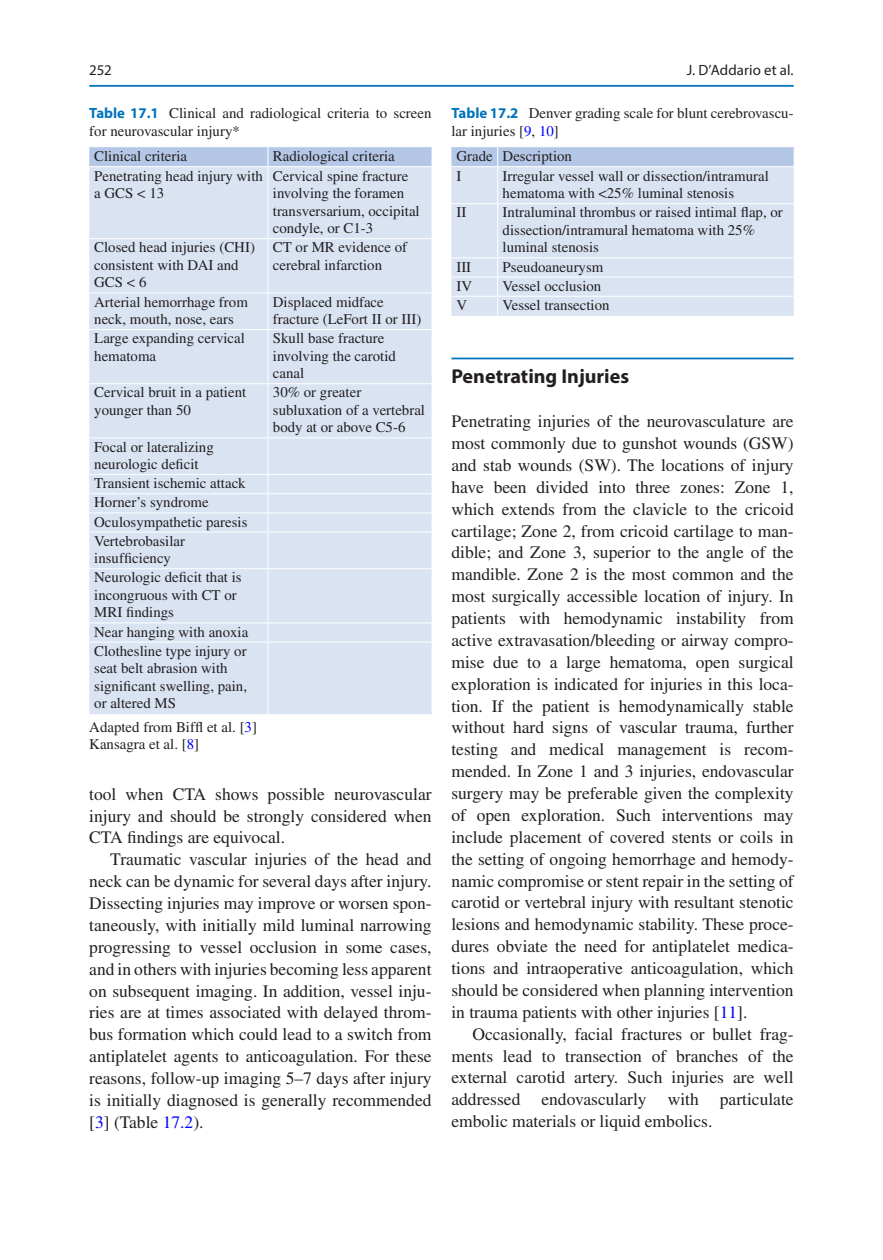
<style>
.page{position:relative;width:883px;height:1260px;background:#fff}
.page>*{position:absolute;margin:0;border:0;box-sizing:border-box;transform-origin:0 0}
.t1{font:700 20.12px "Myriad Pro";color:#231f20}
.t2{font:17.5px/21.9px "Times LT Std";color:#231f20;text-align:justify}
.t3{font:14.88px/17.5px "Times LT Std";color:#231f20}
.t4{font:14.88px "Myriad Pro Regular 2";letter-spacing:.005em;color:#231f20}
.t5{font:14.88px "Myriad Pro";color:#231f20}
.s1{font-family:"Myriad Pro";font-weight:700;color:#0073bc}
.s2{color:#00f}
</style>
<div class="page">
<hr style="left:451px;top:358px;width:343px;height:1px;background:#0073bc">
<div style="left:89px;top:167px;width:343px;height:547px;background:#d9e3f2"></div>
<svg style="left:89px;top:147px;width:343px;height:20px;background:#b7c9e6"></svg>
<hr style="left:268px;top:166px;width:164px;height:1px;background:#fff">
<hr style="left:268px;top:167px;width:1px;height:71px;background:#fff">
<hr style="left:89px;top:238px;width:179px;height:1px;background:#fff">
<hr style="left:268px;top:238px;width:164px;height:1px;background:#fff">
<hr style="left:268px;top:239px;width:1px;height:53px;background:#fff">
<hr style="left:89px;top:292px;width:179px;height:1px;background:#fff">
<hr style="left:268px;top:292px;width:164px;height:1px;background:#fff">
<hr style="left:268px;top:293px;width:1px;height:36px;background:#fff">
<hr style="left:89px;top:329px;width:179px;height:1px;background:#fff">
<hr style="left:268px;top:329px;width:164px;height:1px;background:#fff">
<hr style="left:268px;top:330px;width:1px;height:53px;background:#fff">
<hr style="left:89px;top:383px;width:179px;height:1px;background:#fff">
<hr style="left:268px;top:383px;width:164px;height:1px;background:#fff">
<hr style="left:268px;top:384px;width:1px;height:53px;background:#fff">
<hr style="left:89px;top:437px;width:179px;height:1px;background:#fff">
<hr style="left:268px;top:437px;width:164px;height:1px;background:#fff">
<hr style="left:268px;top:438px;width:1px;height:36px;background:#fff">
<hr style="left:89px;top:474px;width:179px;height:1px;background:#fff">
<hr style="left:268px;top:474px;width:164px;height:1px;background:#fff">
<hr style="left:89px;top:493px;width:179px;height:1px;background:#fff">
<hr style="left:268px;top:493px;width:164px;height:1px;background:#fff">
<hr style="left:89px;top:512px;width:179px;height:1px;background:#fff">
<hr style="left:268px;top:512px;width:164px;height:1px;background:#fff">
<svg style="left:268px;top:475px;width:1px;height:57px"></svg>
<hr style="left:89px;top:532px;width:179px;height:1px;background:#fff">
<hr style="left:268px;top:532px;width:164px;height:1px;background:#fff">
<hr style="left:268px;top:533px;width:1px;height:35px;background:#fff">
<hr style="left:89px;top:568px;width:179px;height:1px;background:#fff">
<hr style="left:268px;top:568px;width:164px;height:1px;background:#fff">
<hr style="left:268px;top:569px;width:1px;height:53px;background:#fff">
<hr style="left:89px;top:622px;width:179px;height:1px;background:#fff">
<hr style="left:268px;top:622px;width:164px;height:1px;background:#fff">
<svg style="left:268px;top:623px;width:1px;height:19px"></svg>
<hr style="left:268px;top:642px;width:164px;height:1px;background:#fff">
<hr style="left:89px;top:642px;width:179px;height:1px;background:#fff">
<hr style="left:268px;top:643px;width:1px;height:71px;background:#fff">
<div style="left:451px;top:167px;width:343px;height:149px;background:#d9e3f2"></div>
<svg style="left:451px;top:147px;width:343px;height:20px;background:#b6c8e6"></svg>
<hr style="left:498px;top:166px;width:296px;height:1px;background:#fff">
<hr style="left:497px;top:167px;width:1px;height:36px;background:#fff">
<hr style="left:451px;top:203px;width:47px;height:1px;background:#fff">
<hr style="left:498px;top:203px;width:296px;height:1px;background:#fff">
<hr style="left:497px;top:204px;width:1px;height:53px;background:#fff">
<hr style="left:451px;top:257px;width:47px;height:1px;background:#fff">
<hr style="left:498px;top:257px;width:296px;height:1px;background:#fff">
<hr style="left:451px;top:277px;width:47px;height:1px;background:#fff">
<hr style="left:498px;top:277px;width:296px;height:1px;background:#fff">
<hr style="left:498px;top:296px;width:296px;height:1px;background:#fff">
<hr style="left:451px;top:296px;width:47px;height:1px;background:#fff">
<svg style="left:497px;top:258px;width:1px;height:58px"></svg>
<hr style="left:89px;top:85px;width:705px;height:2px;background:#0073bc">
<p class="t5" style="left:89px;top:61px;width:24px">252</p>
<p class="t3" style="left:89px;top:104px;width:344px"><span class="s1">Table 17.1</span> Clinical and radiological criteria to screen for neurovascular injury*</p>
<p class="t3" style="left:94px;top:147px;width:94px">Clinical criteria</p>
<p class="t3" style="left:273px;top:147px;width:123px">Radiological criteria</p>
<p class="t3" style="left:94px;top:167px;width:170px">Penetrating head injury with a GCS &lt; 13</p>
<p class="t3" style="left:273px;top:167px;width:148px">Cervical spine fracture involving the foramen transversarium, occipital condyle, or C1-3</p>
<p class="t3" style="left:94px;top:239px;width:162px">Closed head injuries (CHI) consistent with DAI and<br>GCS &lt; 6</p>
<p class="t3" style="left:273px;top:239px;width:136px">CT or MR evidence of cerebral infarction</p>
<p class="t3" style="left:94px;top:293px;width:155px">Arterial hemorrhage from neck, mouth, nose, ears</p>
<p class="t3" style="left:273px;top:293px;width:150px">Displaced midface fracture (LeFort II or III)</p>
<p class="t3" style="left:94px;top:329px;width:152px">Large expanding cervical hematoma</p>
<p class="t3" style="left:273px;top:329px;width:125px">Skull base fracture involving the carotid canal</p>
<p class="t3" style="left:94px;top:384px;width:154px">Cervical bruit in a patient younger than 50</p>
<p class="t3" style="left:273px;top:384px;width:154px">30% or greater subluxation of a vertebral body at or above C5-6</p>
<p class="t3" style="left:94px;top:438px;width:121px">Focal or lateralizing neurologic deficit</p>
<p class="t3" style="left:94px;top:474px;width:155px;line-height:19.2px">Transient ischemic attack<br>Horner’s syndrome<br>Oculosympathetic paresis<br>Vertebrobasilar</p>
<p class="t3" style="left:94px;top:549px;width:149px;line-height:19.2px">insufficiency<br>Neurologic deficit that is</p>
<p class="t3" style="left:94px;top:586px;width:144px">incongruous with CT or<br>MRI findings</p>
<p class="t3" style="left:94px;top:622px;width:156px;line-height:19.2px">Near hanging with anoxia<br>Clothesline type injury or</p>
<p class="t3" style="left:94px;top:659px;width:154px">seat belt abrasion with significant swelling, pain, or altered MS</p>
<p class="t3" style="left:89px;top:718px;width:169px">Adapted from Biffl et al. [<span class="s2">3</span>]<br>Kansagra et al. [<span class="s2">8</span>]</p>
<p class="t2" style="left:89px;top:783px;width:344px">tool when CTA shows possible neurovascular injury and should be strongly considered when CTA findings are equivocal.</p>
<p class="t2" style="left:89px;top:848px;width:344px;text-indent:21px">Traumatic vascular injuries of the head and neck can be dynamic for several days after injury.<br>Dissecting injuries may improve or worsen spon&shy;taneously, with initially mild luminal narrowing progressing to vessel occlusion in some cases, and in others with injuries becoming less apparent on subsequent imaging. In addition, vessel inju&shy;ries are at times associated with delayed throm&shy;bus formation which could lead to a switch from antiplatelet agents to anticoagulation. For these reasons, follow-up imaging 5–7 days after injury is initially diagnosed is generally recommended [<span class="s2">3</span>] (Table <span class="s2">17.2</span>).</p>
<p class="t4" style="left:687px;top:61px;width:108px">J. D’Addario et al.</p>
<p class="t3" style="left:451px;top:104px;width:344px"><span class="s1">Table 17.2</span> Denver grading scale for blunt cerebrovascu&shy;lar injuries [<span class="s2">9</span>, <span class="s2">10</span>]</p>
<p class="t3" style="left:456px;top:146px;width:117px;line-height:19.9px">Grade Description<br>I</p>
<p class="t3" style="left:503px;top:167px;width:268px">Irregular vessel wall or dissection/intramural hematoma with &lt;25% luminal stenosis</p>
<p class="t3" style="left:456px;top:204px;width:11px">II</p>
<p class="t3" style="left:503px;top:204px;width:282px">Intraluminal thrombus or raised intimal flap, or dissection/intramural hematoma with 25% luminal stenosis</p>
<p class="t3" style="left:456px;top:258px;width:16px">III</p>
<p class="t3" style="left:503px;top:258px;width:102px">Pseudoaneurysm</p>
<p class="t3" style="left:456px;top:277px;width:17px">IV</p>
<p class="t3" style="left:503px;top:277px;width:100px">Vessel occlusion</p>
<p class="t3" style="left:456px;top:296px;width:12px">V</p>
<p class="t3" style="left:503px;top:296px;width:108px">Vessel transection</p>
<p class="t1" style="left:451px;top:364px;width:179px">Penetrating Injuries</p>
<p class="t2" style="left:451px;top:410px;width:344px">Penetrating injuries of the neurovasculature are most commonly due to gunshot wounds (GSW) and stab wounds (SW). The locations of injury have been divided into three zones: Zone 1, which extends from the clavicle to the cricoid cartilage; Zone 2, from cricoid cartilage to man&shy;dible; and Zone 3, superior to the angle of the mandible. Zone 2 is the most common and the most surgically accessible location of injury. In patients with hemodynamic instability from active extravasation/bleeding or airway compro&shy;mise due to a large hematoma, open surgical exploration is indicated for injuries in this loca&shy;tion. If the patient is hemodynamically stable without hard signs of vascular trauma, further testing and medical management is recom&shy;mended. In Zone 1 and 3 injuries, endovascular surgery may be preferable given the complexity of open exploration. Such interventions may include placement of covered stents or coils in the setting of ongoing hemorrhage and hemody&shy;namic compromise or stent repair in the setting of carotid or vertebral injury with resultant stenotic lesions and hemodynamic stability. These proce&shy;dures obviate the need for antiplatelet medica&shy;tions and intraoperative anticoagulation, which should be considered when planning intervention in trauma patients with other injuries [<span class="s2">11</span>].</p>
<p class="t2" style="left:451px;top:1023px;width:344px;text-indent:21px">Occasionally, facial fractures or bullet frag&shy;ments lead to transection of branches of the external carotid artery. Such injuries are well addressed endovascularly with particulate embolic materials or liquid embolics.</p>
</div>
